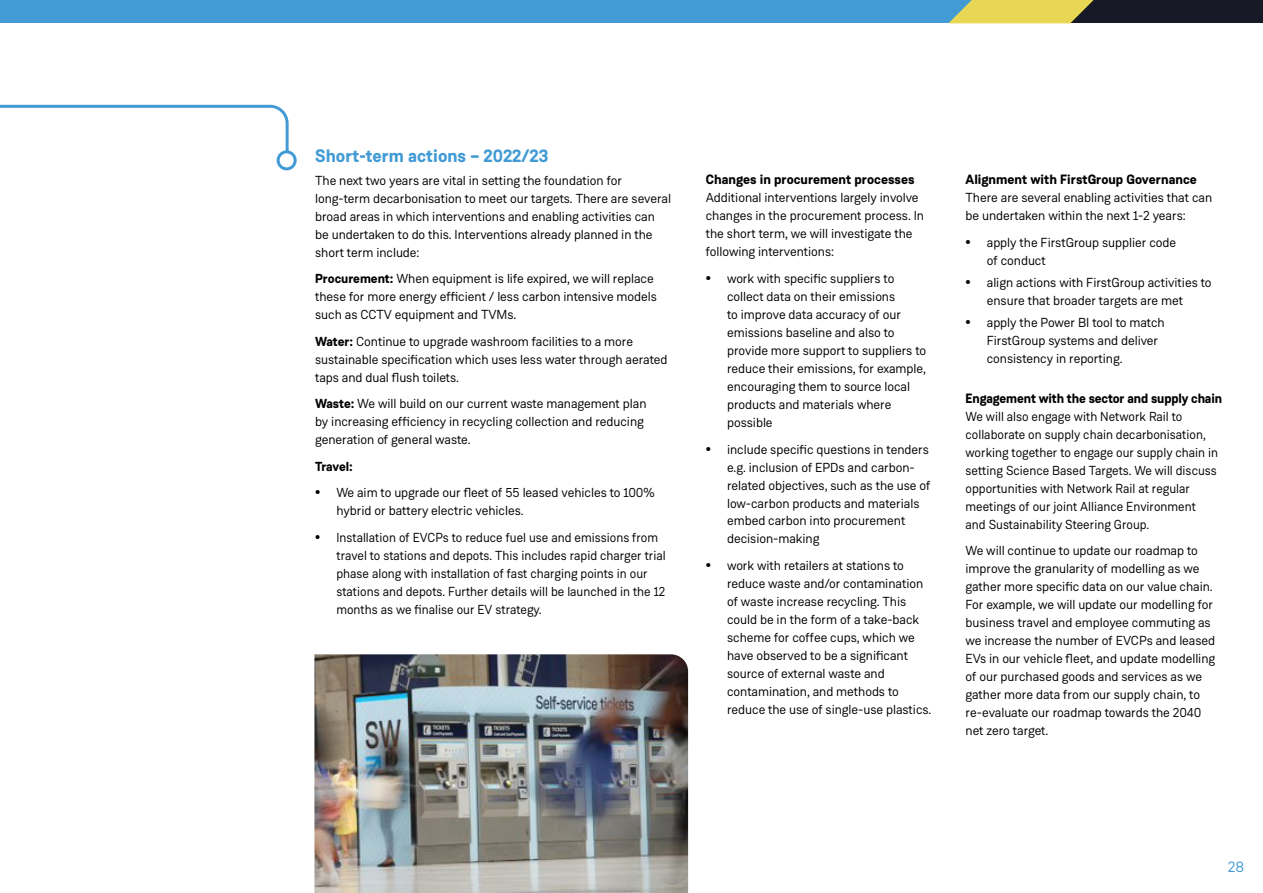
<style>
.page{position:relative;width:1263px;height:893px;background:#fff}
.page>*{position:absolute;margin:0;border:0;box-sizing:border-box;transform-origin:0 0}
.t1{font:700 18px "Weissenhof Grotesk";color:#429bd5}
.t2{font:15px "Weissenhof Grotesk";color:#429bd5}
.t3{font:700 13.5px "Weissenhof Grotesk";color:#000}
.t4{font:13.05px/18px "Weissenhof Grotesk";letter-spacing:-.005em;color:#000}
.t5{font:700 13.05px "Weissenhof Grotesk";letter-spacing:-.015em;color:#000}
.s1{font-weight:700}
.s2{font-weight:700;font-size:18px}
</style>
<div class="page">
<div style="left:0;top:0;width:1023px;height:23px;background:#429bd5"></div>
<div style="left:1014px;top:0;width:249px;height:23px;background:#171a26"></div>
<svg style="left:949px;top:0;width:145px;height:23px"></svg>
<svg style="left:0;top:104px;width:289px;height:61px"></svg>
<div style="left:278px;top:152px;width:17px;height:17px;background:#fff;border-radius:50%"></div>
<div style="left:277px;top:150px;width:20px;height:20px;border:3px solid #429bd5;border-radius:50%"></div>
<img style="left:314px;top:654px;width:374px;height:239px">
<h1 class="t1" style="left:315px;top:145px;width:235px">Short-term actions – 2022/23</h1>
<p class="t4" style="left:315px;top:171px;width:357px">The next two years are vital in setting the foundation for long-term decarbonisation to meet our targets. There are several broad areas in which interventions and enabling activities can be undertaken to do this. Interventions already planned in the short term include:</p>
<p class="t4" style="left:315px;top:270px;width:343px"><span class="s1">Procurement:</span> When equipment is life expired, we will replace these for more energy efficient / less carbon intensive models such as CCTV equipment and TVMs.</p>
<p class="t4" style="left:315px;top:332px;width:354px"><span class="s1">Water:</span> Continue to upgrade washroom facilities to a more sustainable specification which uses less water through aerated taps and dual flush toilets.</p>
<p class="t4" style="left:315px;top:395px;width:333px"><span class="s1">Waste:</span> We will build on our current waste management plan by increasing efficiency in recycling collection and reducing generation of general waste.</p>
<p class="t5" style="left:315px;top:458px;width:39px">Travel:</p>
<p class="t4" style="left:336px;top:484px;width:320px;text-indent:-21px"><span class="s2">•</span> We aim to upgrade our fleet of 55 leased vehicles to 100% hybrid or battery electric vehicles.</p>
<p class="t4" style="left:336px;top:528px;width:331px;text-indent:-21px"><span class="s2">•</span> Installation of EVCPs to reduce fuel use and emissions from travel to stations and depots. This includes rapid charger trial phase along with installation of fast charging points in our stations and depots. Further details will be launched in the 12 months as we finalise our EV strategy.</p>
<p class="t3" style="left:706px;top:171px;width:210px">Changes in procurement processes</p>
<p class="t4" style="left:706px;top:189px;width:220px">Additional interventions largely involve changes in the procurement process. In the short term, we will investigate the following interventions:</p>
<p class="t4" style="left:727px;top:269px;width:201px;text-indent:-21px"><span class="s2">•</span> work with specific suppliers to collect data on their emissions<br>to improve data accuracy of our emissions baseline and also to provide more support to suppliers to reduce their emissions, for example, encouraging them to source local products and materials where possible</p>
<p class="t4" style="left:727px;top:440px;width:205px;text-indent:-21px"><span class="s2">•</span> include specific questions in tenders e.g. inclusion of EPDs and carbon&shy;related objectives, such as the use of low-carbon products and materials embed carbon into procurement decision-making</p>
<p class="t4" style="left:727px;top:556px;width:206px;text-indent:-21px"><span class="s2">•</span> work with retailers at stations to reduce waste and/or contamination of waste increase recycling. This could be in the form of a take-back scheme for coffee cups, which we have observed to be a significant source of external waste and contamination, and methods to reduce the use of single-use plastics.</p>
<p class="t3" style="left:965px;top:171px;width:233px">Alignment with FirstGroup Governance</p>
<p class="t4" style="left:965px;top:189px;width:248px">There are several enabling activities that can be undertaken within the next 1-2 years:</p>
<p class="t4" style="left:987px;top:233px;width:191px;text-indent:-21px"><span class="s2">•</span> apply the FirstGroup supplier code of conduct</p>
<p class="t4" style="left:965px;top:274px;width:248px;text-align:center"><span class="s2">•</span> align actions with FirstGroup activities to ensure that broader targets are met</p>
<p class="t4" style="left:987px;top:314px;width:179px;text-indent:-21px"><span class="s2">•</span> apply the Power BI tool to match<br>FirstGroup systems and deliver consistency in reporting.</p>
<p class="t3" style="left:965px;top:390px;width:258px">Engagement with the sector and supply chain</p>
<p class="t4" style="left:965px;top:407px;width:254px">We will also engage with Network Rail to collaborate on supply chain decarbonisation, working together to engage our supply chain in setting Science Based Targets. We will discuss opportunities with Network Rail at regular meetings of our joint Alliance Environment and Sustainability Steering Group.</p>
<p class="t4" style="left:965px;top:542px;width:251px">We will continue to update our roadmap to improve the granularity of modelling as we gather more specific data on our value chain.<br>For example, we will update our modelling for business travel and employee commuting as we increase the number of EVCPs and leased EVs in our vehicle fleet, and update modelling of our purchased goods and services as we gather more data from our supply chain, to re-evaluate our roadmap towards the 2040 net zero target.</p>
<p class="t2" style="left:1228px;top:857px;width:18px">28</p>
</div>
